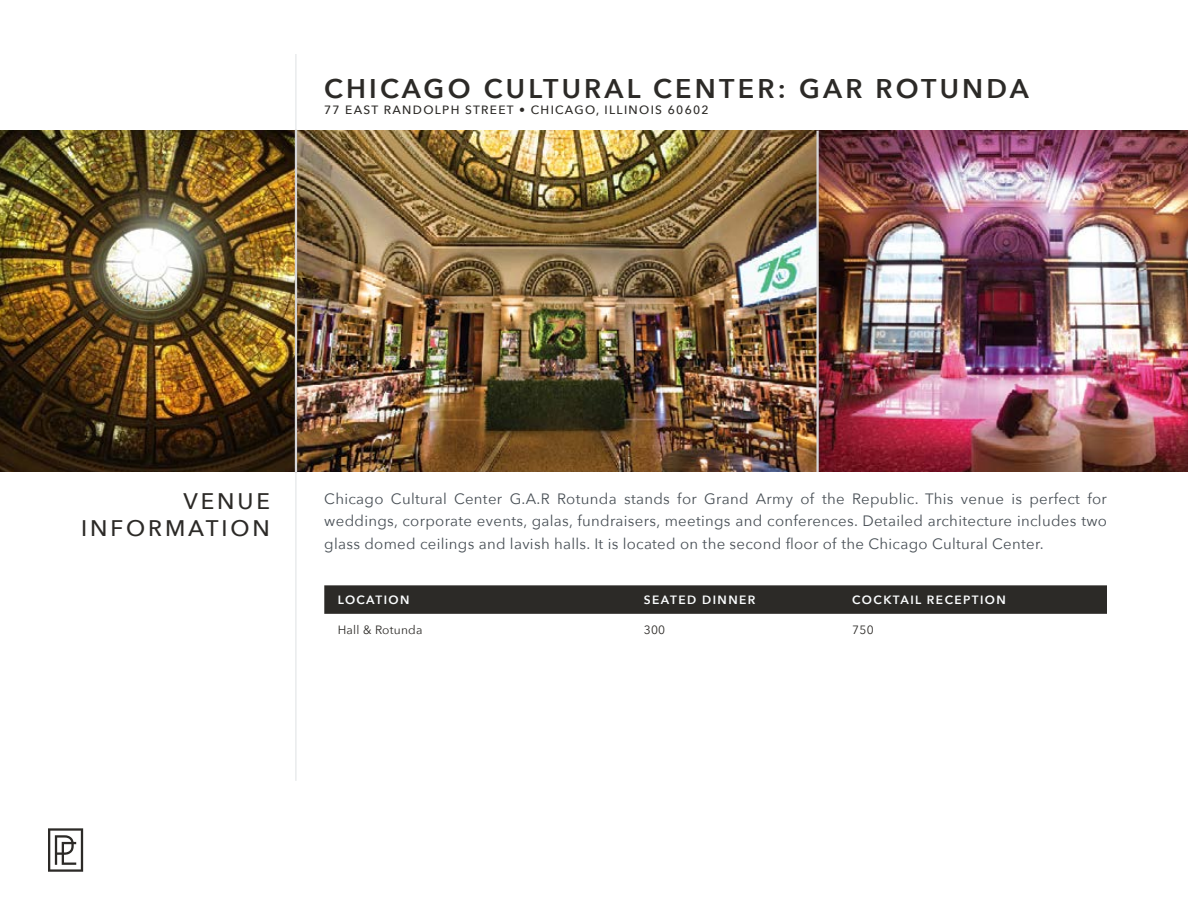
<style>
.page{position:relative;width:1188px;height:918px;background:#fff}
.page>*{position:absolute;margin:0;border:0;box-sizing:border-box;transform-origin:0 0}
.t1{font:600 27px "Avenir Next";letter-spacing:.12em;color:#2c2a27}
.t2{font:500 22.5px/27px "Avenir Next";letter-spacing:.13em;color:#2c2a27;text-align:right}
.t3{font:15px/22.5px "Avenir Next";letter-spacing:.02em;color:#484f55;text-align:justify}
.t4{font:500 12px "Avenir Next";letter-spacing:.11em;color:#2c2a27}
.t5{font:600 12px "Avenir Next";letter-spacing:.12em;color:#fcfeff}
.t6{font:12px "Avenir Next";letter-spacing:.02em;color:#2c2a27}
</style>
<div class="page">
<svg style="left:324px;top:585px;width:783px;height:29px;background:#2f2d2a"></svg>
<img style="left:0;top:131px;width:295px;height:341px">
<img style="left:297px;top:131px;width:519px;height:341px">
<img style="left:819px;top:131px;width:369px;height:341px">
<svg style="left:48px;top:828px;width:35px;height:44px"></svg>
<hr style="left:295px;top:54px;width:2px;height:78px;background:#e9ebec">
<hr style="left:295px;top:472px;width:2px;height:309px;background:#e9ebec">
<hr style="left:295px;top:130px;width:2px;height:343px;background:#d7d5d6">
<hr style="left:816px;top:131px;width:3px;height:341px;background:#d7d5d6">
<h1 class="t1" style="left:324px;top:65px;width:706px">CHICAGO CULTURAL CENTER: GAR ROTUNDA</h1>
<p class="t4" style="left:324px;top:100px;width:386px">77 EAST RANDOLPH STREET • CHICAGO, ILLINOIS 60602</p>
<h2 class="t2" style="left:81px;top:486px;width:190px">VENUE<br>INFORMATION</h2>
<p class="t3" style="left:324px;top:487px;width:784px">Chicago Cultural Center G.A.R Rotunda stands for Grand Army of the Republic. This venue is perfect for weddings, corporate events, galas, fundraisers, meetings and conferences. Detailed architecture includes two glass domed ceilings and lavish halls. It is located on the second floor of the Chicago Cultural Center.</p>
<p class="t5" style="left:338px;top:590px;width:73px">LOCATION</p>
<p class="t5" style="left:644px;top:590px;width:113px">SEATED DINNER</p>
<p class="t5" style="left:852px;top:590px;width:155px">COCKTAIL RECEPTION</p>
<p class="t6" style="left:338px;top:620px;width:86px">Hall &amp; Rotunda</p>
<p class="t6" style="left:644px;top:620px;width:23px">300</p>
<p class="t6" style="left:852px;top:620px;width:23px">750</p>
</div>
